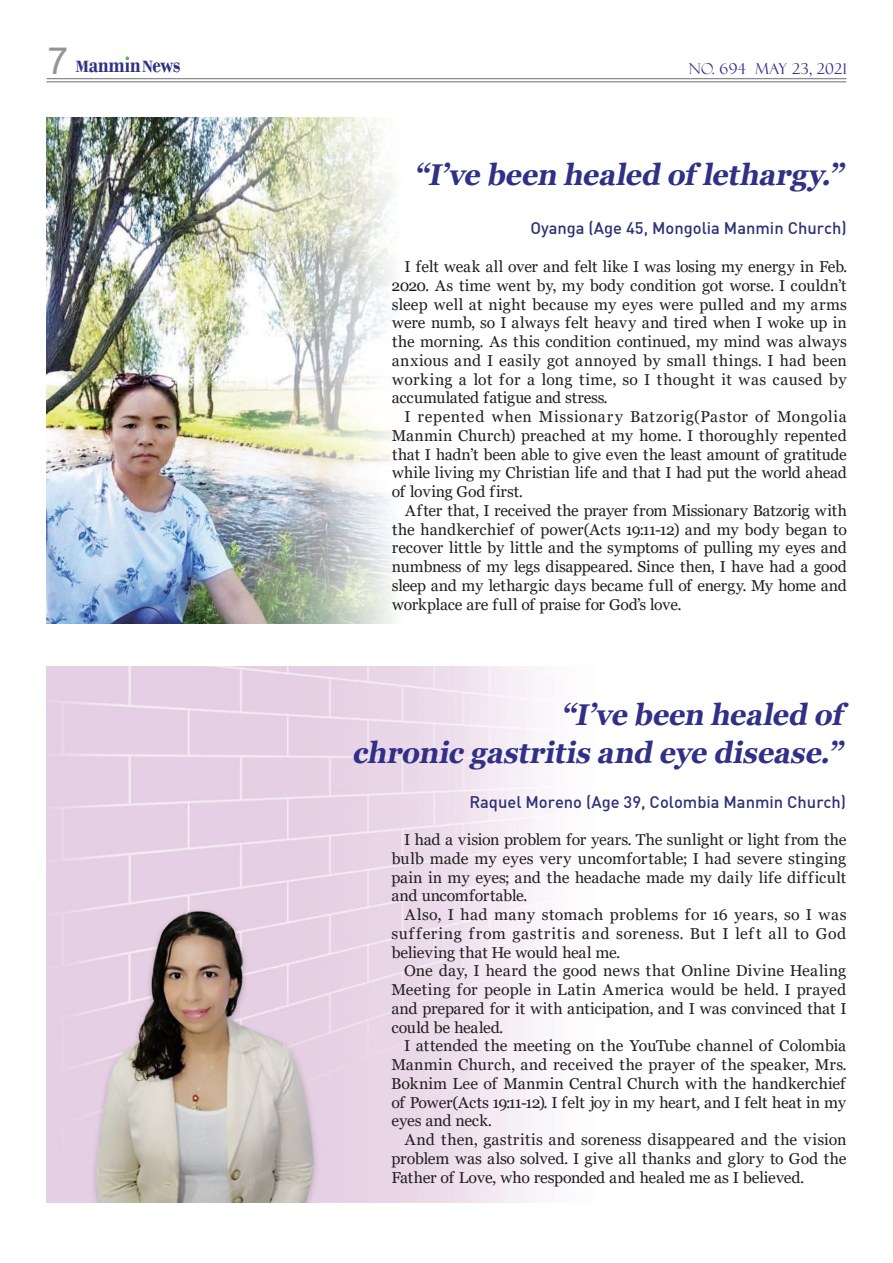
<style>
.page{position:relative;width:893px;height:1263px;background:#fff}
.page>*{position:absolute;margin:0;border:0;box-sizing:border-box;transform-origin:0 0}
.t1{font:italic 700 30px/37.5px "Georgia";color:#303087;text-align:right;scale:.95 1}
.t2{font:700 23.7px "Bodoni";color:#303087;scale:.82 1}
.t3{font:700 17.1px "Bodoni";color:#303087}
.t4{font:16.5px "Dinmed";color:#303276}
.t5{font:15.75px/18.8px "Georgia";letter-spacing:-.005em;color:#231f20;text-align:justify}
.t6{font:15px "Felix Titling";letter-spacing:.02em;color:#303087}
.s1{font-family:"Arial";font-weight:400;font-size:37.5px;color:#939598}
.s2{font-size:17.1px}
</style>
<div class="page">
<hr style="left:47px;top:78px;width:799px;height:1px;background:#6d6e71">
<hr style="left:47px;top:82px;width:799px;height:1px;background:#6d6e71">
<svg style="left:126px;top:56px;width:3px;height:4px"></svg>
<img style="left:47px;top:667px;width:505px;height:535px">
<img style="left:47px;top:117px;width:350px;height:507px">
<h2 class="t2" style="left:47px;top:50px;width:164px"><span class="s1">7</span> <span class="s2">M</span>anmin ews</h2>
<p class="t3" style="left:142px;top:56px;width:12px">N</p>
<p class="t6" style="left:688px;top:62px;width:159px">No. 694 May 23, 2021</p>
<h1 class="t1" style="left:414px;top:158px;width:458px">“I’ve been healed of lethargy.”</h1>
<p class="t4" style="left:530px;top:221px;width:318px">Oyanga (Age 45, Mongolia Manmin Church)</p>
<p class="t5" style="left:391px;top:258px;width:457px;text-indent:13px">I felt weak all over and felt like I was losing my energy in Feb.<br>2020. As time went by, my body condition got worse. I couldn’t sleep well at night because my eyes were pulled and my arms were numb, so I always felt heavy and tired when I woke up in the morning. As this condition continued, my mind was always anxious and I easily got annoyed by small things. I had been working a lot for a long time, so I thought it was caused by accumulated fatigue and stress.</p>
<p class="t5" style="left:392px;top:408px;width:456px;text-indent:13px">I repented when Missionary Batzorig(Pastor of Mongolia Manmin Church) preached at my home. I thoroughly repented that I hadn’t been able to give even the least amount of gratitude while living my Christian life and that I had put the world ahead of loving God first.</p>
<p class="t5" style="left:392px;top:502px;width:456px;text-indent:13px">After that, I received the prayer from Missionary Batzorig with the handkerchief of power(Acts 19:11-12) and my body began to recover little by little and the symptoms of pulling my eyes and numbness of my legs disappeared. Since then, I have had a good sleep and my lethargic days became full of energy. My home and workplace are full of praise for God’s love.</p>
<h1 class="t1" style="left:352px;top:698px;width:523px">“I’ve been healed of<br>chronic gastritis and eye disease.”</h1>
<p class="t4" style="left:469px;top:795px;width:378px">Raquel Moreno (Age 39, Colombia Manmin Church)</p>
<p class="t5" style="left:391px;top:831px;width:456px;text-indent:13px">I had a vision problem for years. The sunlight or light from the bulb made my eyes very uncomfortable; I had severe stinging pain in my eyes; and the headache made my daily life difficult and uncomfortable.</p>
<p class="t5" style="left:391px;top:906px;width:456px;text-indent:13px">Also, I had many stomach problems for 16 years, so I was suffering from gastritis and soreness. But I left all to God believing that He would heal me.</p>
<p class="t5" style="left:391px;top:963px;width:456px;text-indent:13px">One day, I heard the good news that Online Divine Healing Meeting for people in Latin America would be held. I prayed and prepared for it with anticipation, and I was convinced that I could be healed.</p>
<p class="t5" style="left:391px;top:1038px;width:457px;text-indent:13px">I attended the meeting on the YouTube channel of Colombia Manmin Church, and received the prayer of the speaker, Mrs.<br>Boknim Lee of Manmin Central Church with the handkerchief of Power(Acts 19:11-12). I felt joy in my heart, and I felt heat in my eyes and neck.</p>
<p class="t5" style="left:391px;top:1131px;width:456px;text-indent:13px">And then, gastritis and soreness disappeared and the vision problem was also solved. I give all thanks and glory to God the Father of Love, who responded and healed me as I believed.</p>
</div>
